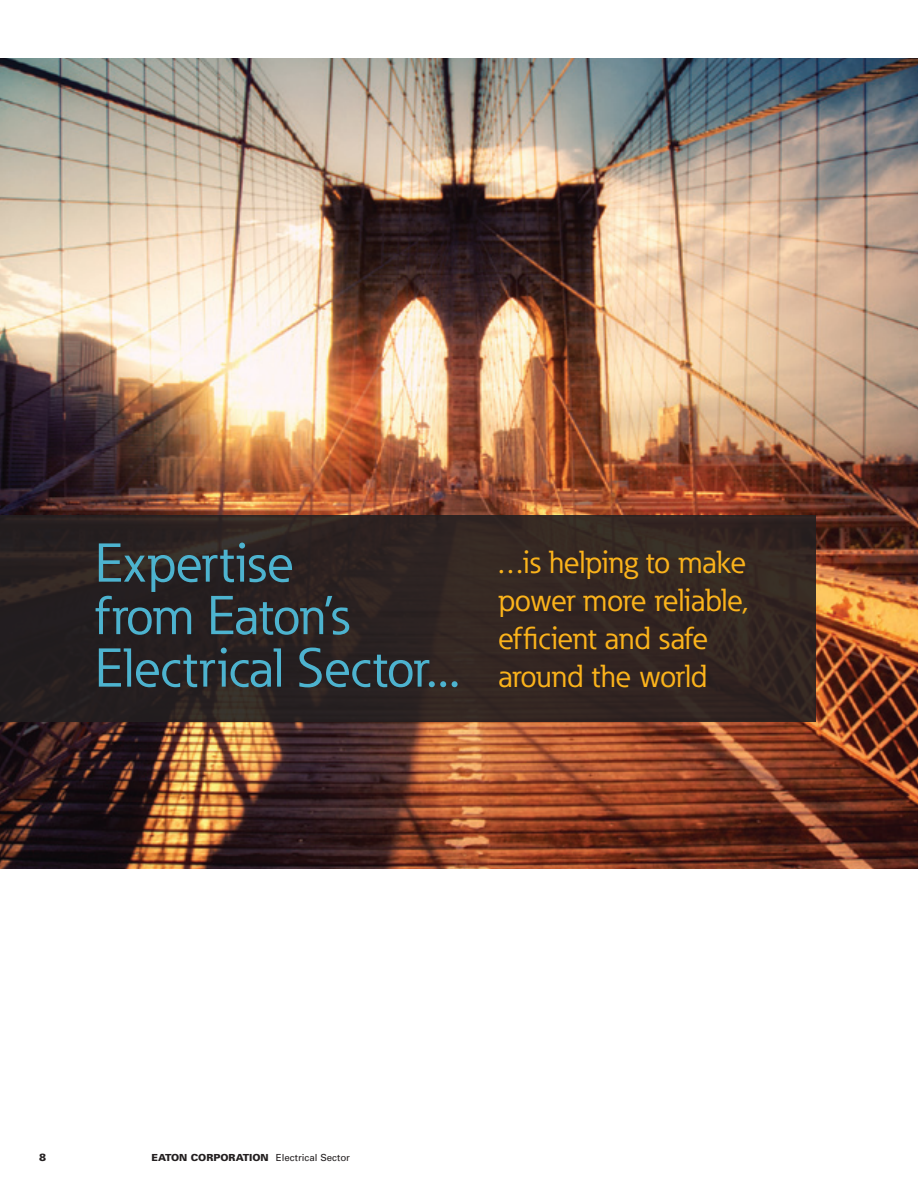
<style>
.page{position:relative;width:918px;height:1188px;background:#fff}
.page>*{position:absolute;margin:0;border:0;box-sizing:border-box;transform-origin:0 0}
.t1{font:54px/52.5px "Eaton";color:#4db3cf}
.t2{font:31.5px/37.8px "Eaton";color:#fbb31b}
.t3{font:900 10.5px "Univers";color:#231f20}
.t4{font:900 9.75px "Univers";color:#231f20}
.s1{font-weight:400}
</style>
<div class="page">
<img style="left:0;top:58px;width:918px;height:811px">
<div style="left:0;top:515px;width:816px;height:207px;background:linear-gradient(to bottom,#302622,#2b2220)"></div>
<h1 class="t1" style="left:94px;top:538px;width:367px">Expertise<br>from Eaton’s<br>Electrical Sector...</h1>
<p class="t2" style="left:498px;top:544px;width:252px">…is helping to make power more reliable, efficient and safe around the world</p>
<p class="t3" style="left:39px;top:1151px;width:9px">8</p>
<p class="t4" style="left:152px;top:1151px;width:200px">EATON CORPORATION <span class="s1">Electrical Sector</span></p>
</div>
